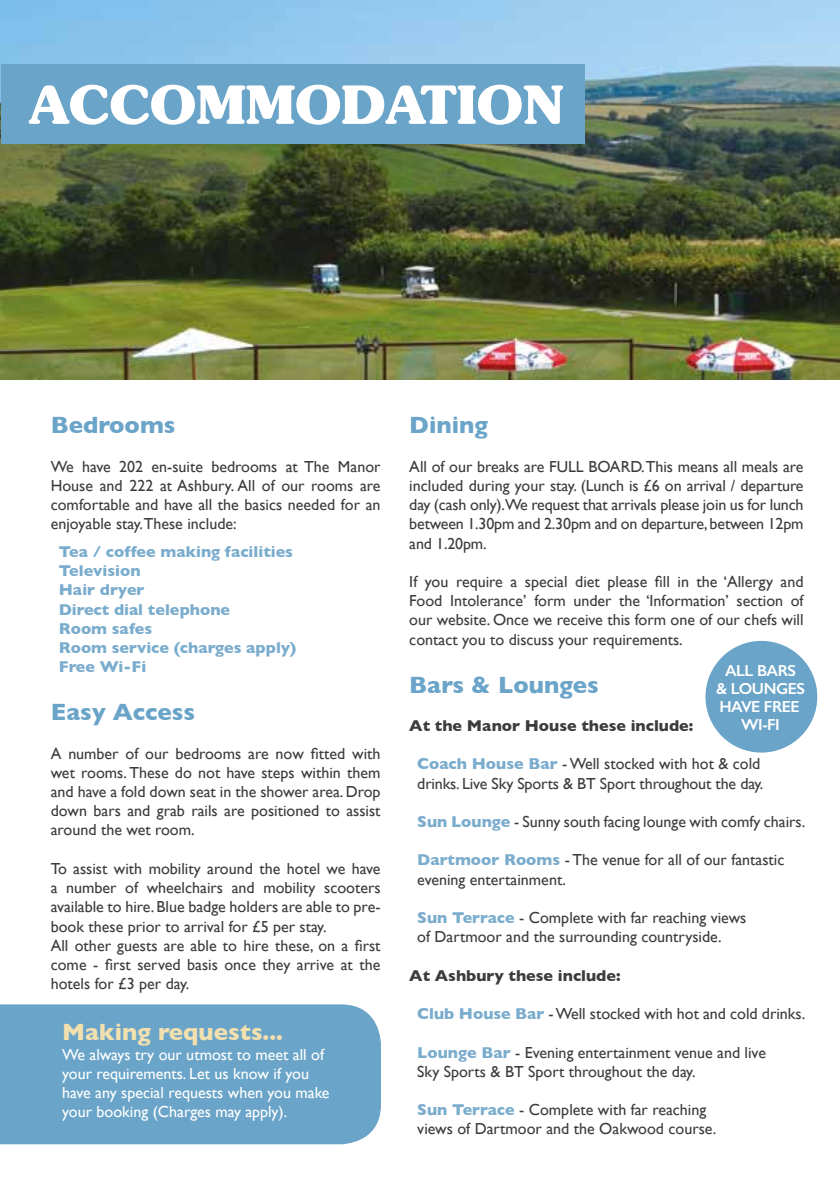
<style>
.page{position:relative;width:840px;height:1191px;background:#fff}
.page>*{position:absolute;margin:0;border:0;box-sizing:border-box;transform-origin:0 0}
.t1{font:700 52px "Souvenir Black S Si";color:#fff}
.t2{font:700 24px "Gill Sans";color:#6aa4c8}
.t3{font:700 24px "Gill Sans";color:#f3e0af}
.t4{font:16px/19.2px "Gill Sans";color:#3c3c3b}
.t5{font:16px/19.2px "Gill Sans";color:#fff}
.t6{font:700 16px/19.2px "Gill Sans";color:#7aaccd}
.t7{font:700 16px "Gill Sans";color:#3c3c3b}
.t8{font:600 16px/18px "Gill Sans";letter-spacing:-.03em;color:#fff;text-align:center}
.s1{font-weight:700;color:#7aaccd}
</style>
<div class="page">
<img style="left:0;top:0;width:839px;height:380px">
<div style="left:1px;top:64px;width:583px;height:80px;background:#6aa4c8"></div>
<div style="left:0;top:1004px;width:381px;height:140px;background:#6aa4c8"></div>
<div style="left:705px;top:641px;width:111px;height:111px;background:#6aa4c8;border-radius:50%"></div>
<h1 class="t1" style="left:30px;top:71px;width:534px">ACCOMMODATION</h1>
<h2 class="t2" style="left:51px;top:406px;width:126px">Bedrooms</h2>
<p class="t4" style="left:51px;top:456px;width:331px;text-align:justify">We have 202 en-suite bedrooms at The Manor House and 222 at Ashbury. All of our rooms are comfortable and have all the basics needed for an enjoyable stay.These include:</p>
<p class="t6" style="left:59px;top:541px;width:239px">Tea / coffee making facilities<br>Television<br>Hair dryer<br>Direct dial telephone<br>Room safes<br>Room service (charges apply)<br>Free Wi-Fi</p>
<h2 class="t2" style="left:51px;top:693px;width:146px">Easy Access</h2>
<p class="t4" style="left:51px;top:743px;width:331px;text-align:justify">A number of our bedrooms are now fitted with wet rooms. These do not have steps within them and have a fold down seat in the shower area. Drop down bars and grab rails are positioned to assist around the wet room.</p>
<p class="t4" style="left:51px;top:858px;width:331px">To assist with mobility around the hotel we have a number of wheelchairs and mobility scooters available to hire. Blue badge holders are able to pre&shy;book these prior to arrival for £5 per stay.<br>All other guests are able to hire these, on a first come - first served basis once they arrive at the hotels for £3 per day.</p>
<h2 class="t3" style="left:62px;top:1013px;width:222px">Making requests...</h2>
<p class="t5" style="left:62px;top:1044px;width:269px">We always try our utmost to meet all of your requirements. Let us know if you have any special requests when you make your booking (Charges may apply).</p>
<h2 class="t2" style="left:409px;top:406px;width:80px">Dining</h2>
<p class="t4" style="left:409px;top:456px;width:395px;text-align:justify">All of our breaks are FULL BOARD. This means all meals are included during your stay. (Lunch is £6 on arrival / departure day (cash only).We request that arrivals please join us for lunch between 1.30pm and 2.30pm and on departure, between 12pm and 1.20pm.</p>
<p class="t4" style="left:409px;top:572px;width:395px;text-align:justify">If you require a special diet please fill in the ‘Allergy and Food Intolerance’ form under the ‘Information’ section of our website. Once we receive this form one of our chefs will contact you to discuss your requirements.</p>
<h2 class="t2" style="left:409px;top:665px;width:191px">Bars &amp; Lounges</h2>
<p class="t7" style="left:409px;top:713px;width:285px">At the Manor House these include:</p>
<p class="t4" style="left:417px;top:754px;width:347px"><span class="s1">Coach House Bar</span> - Well stocked with hot &amp; cold drinks. Live Sky Sports &amp; BT Sport throughout the day.</p>
<p class="t4" style="left:417px;top:812px;width:389px"><span class="s1">Sun Lounge</span> - Sunny south facing lounge with comfy chairs.</p>
<p class="t4" style="left:417px;top:850px;width:368px"><span class="s1">Dartmoor Rooms</span> - The venue for all of our fantastic evening entertainment.</p>
<p class="t4" style="left:417px;top:908px;width:330px"><span class="s1">Sun Terrace</span> - Complete with far reaching views of Dartmoor and the surrounding countryside.</p>
<p class="t7" style="left:409px;top:962px;width:212px">At Ashbury these include:</p>
<p class="t4" style="left:417px;top:1004px;width:389px"><span class="s1">Club House Bar</span> - Well stocked with hot and cold drinks.</p>
<p class="t4" style="left:417px;top:1042px;width:350px"><span class="s1">Lounge Bar</span> - Evening entertainment venue and live<br>Sky Sports &amp; BT Sport throughout the day.</p>
<p class="t4" style="left:417px;top:1100px;width:300px"><span class="s1">Sun Terrace</span> - Complete with far reaching views of Dartmoor and the Oakwood course.</p>
<p class="t8" style="left:715px;top:661px;width:90px">ALL BARS<br>&amp; LOUNGES<br>HAVE FREE<br>WI-FI</p>
</div>
